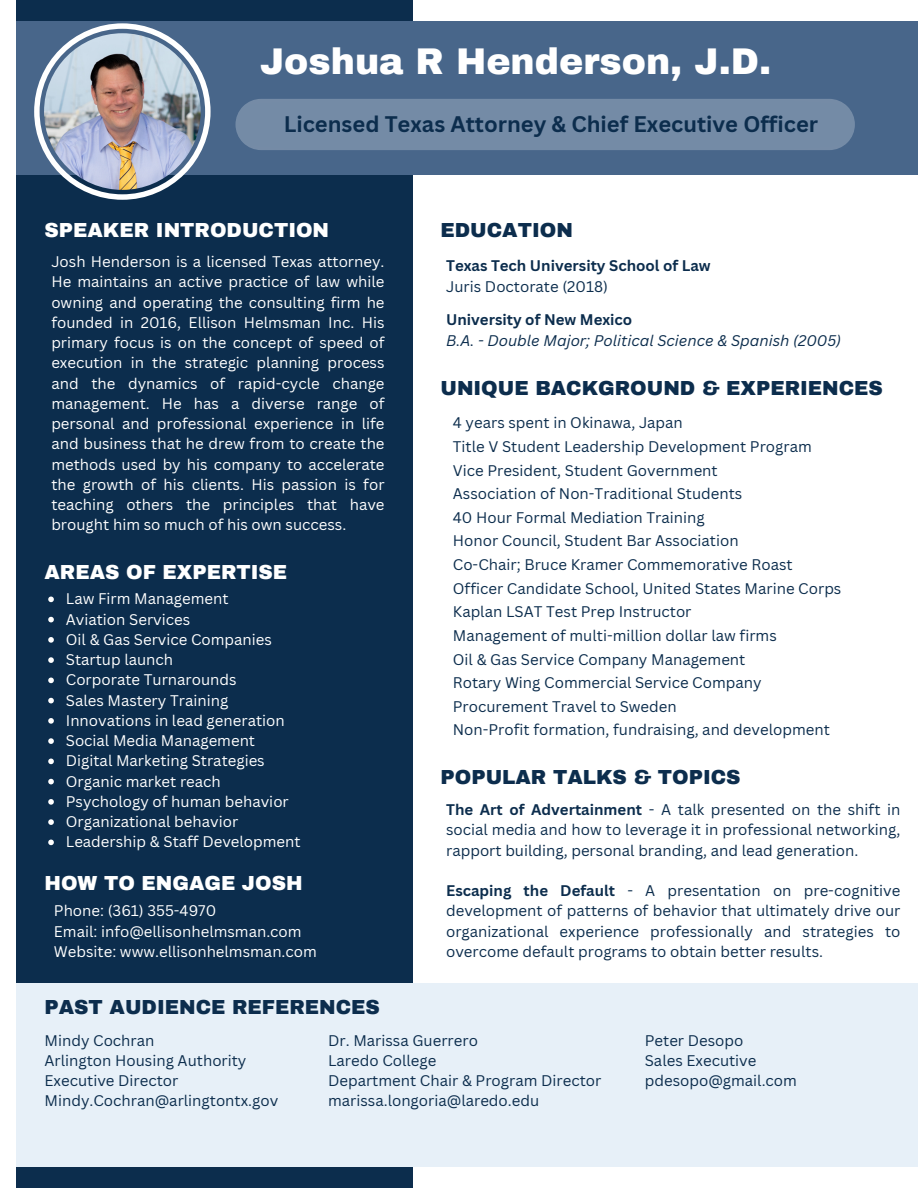
<style>
.page{position:relative;width:918px;height:1188px;background:#fff}
.page>*{position:absolute;margin:0;border:0;box-sizing:border-box;transform-origin:0 0}
.t1{font:900 36.3px "Archivo";color:#fff}
.t2{font:700 21.9px "Canva Sans";color:#0c2d4d}
.t3{font:900 19.95px "Archivo";color:#0c2d4d}
.t4{font:900 19.95px "Archivo";color:#fff}
.t5{font:15px/20.2px "Canva Sans";color:#0c2d4d;text-align:justify}
.t6{font:15px/20.2px "Canva Sans";color:#fff;text-align:justify}
.t7{font:700 15px "Canva Sans";color:#0c2d4d}
.t8{font:italic 15px "Canva Sans";color:#0c2d4d}
.s1{font-weight:700}
</style>
<div class="page">
<div style="left:17px;top:0;width:396px;height:1188px;background:#0c2d4d"></div>
<div style="left:17px;top:22px;width:901px;height:153px;background:#48668a"></div>
<div style="left:17px;top:984px;width:901px;height:183px;background:#e7f0f8"></div>
<img style="left:34px;top:23px;width:177px;height:177px">
<div style="left:235px;top:99px;width:620px;height:51px;background:#748ba6"></div>
<svg style="left:48px;top:597px;width:6px;height:5px"></svg>
<svg style="left:48px;top:617px;width:6px;height:5px"></svg>
<svg style="left:48px;top:637px;width:6px;height:6px"></svg>
<svg style="left:48px;top:657px;width:6px;height:6px"></svg>
<svg style="left:48px;top:678px;width:6px;height:5px"></svg>
<svg style="left:48px;top:698px;width:6px;height:5px"></svg>
<svg style="left:48px;top:718px;width:6px;height:6px"></svg>
<svg style="left:48px;top:738px;width:6px;height:6px"></svg>
<svg style="left:48px;top:759px;width:6px;height:5px"></svg>
<svg style="left:48px;top:779px;width:6px;height:5px"></svg>
<svg style="left:48px;top:799px;width:6px;height:6px"></svg>
<svg style="left:48px;top:819px;width:6px;height:6px"></svg>
<svg style="left:48px;top:840px;width:6px;height:5px"></svg>
<p class="t1" style="left:260px;top:43px;width:513px">Joshua R Henderson, J.D.</p>
<p class="t2" style="left:284px;top:109px;width:536px">Licensed Texas Attorney &amp; Chief Executive Officer</p>
<p class="t4" style="left:45px;top:219px;width:286px">SPEAKER INTRODUCTION</p>
<p class="t6" style="left:51px;top:251px;width:335px">Josh Henderson is a licensed Texas attorney.<br>He maintains an active practice of law while owning and operating the consulting firm he founded in 2016, Ellison Helmsman Inc. His primary focus is on the concept of speed of execution in the strategic planning process and the dynamics of rapid-cycle change management. He has a diverse range of personal and professional experience in life and business that he drew from to create the methods used by his company to accelerate the growth of his clients. His passion is for teaching others the principles that have brought him so much of his own success.</p>
<p class="t4" style="left:45px;top:561px;width:244px">AREAS OF EXPERTISE</p>
<p class="t6" style="left:66px;top:588px;width:164px">Law Firm Management</p>
<p class="t6" style="left:66px;top:609px;width:126px">Aviation Services</p>
<p class="t6" style="left:66px;top:629px;width:208px">Oil &amp; Gas Service Companies</p>
<p class="t6" style="left:66px;top:649px;width:109px">Startup launch</p>
<p class="t6" style="left:66px;top:669px;width:172px">Corporate Turnarounds</p>
<p class="t6" style="left:66px;top:690px;width:164px">Sales Mastery Training</p>
<p class="t6" style="left:66px;top:710px;width:220px">Innovations in lead generation</p>
<p class="t6" style="left:66px;top:730px;width:191px">Social Media Management</p>
<p class="t6" style="left:66px;top:750px;width:200px">Digital Marketing Strategies</p>
<p class="t6" style="left:66px;top:771px;width:157px">Organic market reach</p>
<p class="t6" style="left:66px;top:791px;width:224px">Psychology of human behavior</p>
<p class="t6" style="left:66px;top:811px;width:174px">Organizational behavior</p>
<p class="t6" style="left:66px;top:831px;width:236px">Leadership &amp; Staff Development</p>
<p class="t4" style="left:45px;top:873px;width:260px">HOW TO ENGAGE JOSH</p>
<p class="t6" style="left:54px;top:900px;width:164px">Phone: (361) 355-4970</p>
<p class="t6" style="left:54px;top:921px;width:249px">Email: info@ellisonhelmsman.com</p>
<p class="t6" style="left:54px;top:941px;width:265px">Website: www.ellisonhelmsman.com</p>
<p class="t3" style="left:45px;top:997px;width:337px">PAST AUDIENCE REFERENCES</p>
<p class="t3" style="left:440px;top:219px;width:134px">EDUCATION</p>
<p class="t7" style="left:446px;top:255px;width:266px">Texas Tech University School of Law</p>
<p class="t5" style="left:446px;top:276px;width:163px">Juris Doctorate (2018)</p>
<p class="t7" style="left:446px;top:309px;width:188px">University of New Mexico</p>
<p class="t8" style="left:446px;top:330px;width:397px">B.A. - Double Major; Political Science &amp; Spanish (2005)</p>
<p class="t3" style="left:440px;top:377px;width:444px">UNIQUE BACKGROUND &amp; EXPERIENCES</p>
<p class="t5" style="left:453px;top:412px;width:232px">4 years spent in Okinawa, Japan</p>
<p class="t5" style="left:453px;top:436px;width:360px">Title V Student Leadership Development Program</p>
<p class="t5" style="left:453px;top:460px;width:266px">Vice President, Student Government</p>
<p class="t5" style="left:453px;top:483px;width:291px">Association of Non-Traditional Students</p>
<p class="t5" style="left:453px;top:507px;width:253px">40 Hour Formal Mediation Training</p>
<p class="t5" style="left:453px;top:530px;width:287px">Honor Council, Student Bar Association</p>
<p class="t5" style="left:453px;top:554px;width:341px">Co-Chair; Bruce Kramer Commemorative Roast</p>
<p class="t5" style="left:453px;top:578px;width:390px">Officer Candidate School, United States Marine Corps</p>
<p class="t5" style="left:453px;top:601px;width:240px">Kaplan LSAT Test Prep Instructor</p>
<p class="t5" style="left:453px;top:625px;width:325px">Management of multi-million dollar law firms</p>
<p class="t5" style="left:453px;top:649px;width:294px">Oil &amp; Gas Service Company Management</p>
<p class="t5" style="left:453px;top:672px;width:310px">Rotary Wing Commercial Service Company</p>
<p class="t5" style="left:453px;top:696px;width:225px">Procurement Travel to Sweden</p>
<p class="t5" style="left:453px;top:719px;width:378px">Non-Profit formation, fundraising, and development</p>
<p class="t3" style="left:440px;top:766px;width:302px">POPULAR TALKS &amp; TOPICS</p>
<p class="t5" style="left:446px;top:799px;width:456px"><span class="s1">The Art of Advertainment</span> - A talk presented on the shift in social media and how to leverage it in professional networking, rapport building, personal branding, and lead generation.</p>
<p class="t5" style="left:446px;top:880px;width:456px"><span class="s1">Escaping the Default</span> - A presentation on pre-cognitive development of patterns of behavior that ultimately drive our organizational experience professionally and strategies to overcome default programs to obtain better results.</p>
<p class="t5" style="left:45px;top:1030px;width:111px">Mindy Cochran</p>
<p class="t5" style="left:45px;top:1050px;width:203px">Arlington Housing Authority</p>
<p class="t5" style="left:45px;top:1070px;width:135px">Executive Director</p>
<p class="t5" style="left:45px;top:1090px;width:235px">Mindy.Cochran@arlingtontx.gov</p>
<p class="t5" style="left:328px;top:1030px;width:151px">Dr. Marissa Guerrero</p>
<p class="t5" style="left:328px;top:1050px;width:110px">Laredo College</p>
<p class="t5" style="left:328px;top:1070px;width:275px">Department Chair &amp; Program Director</p>
<p class="t5" style="left:328px;top:1090px;width:213px">marissa.longoria@laredo.edu</p>
<p class="t5" style="left:645px;top:1030px;width:100px">Peter Desopo</p>
<p class="t5" style="left:645px;top:1050px;width:113px">Sales Executive</p>
<p class="t5" style="left:645px;top:1070px;width:154px">pdesopo@gmail.com</p>
</div>
